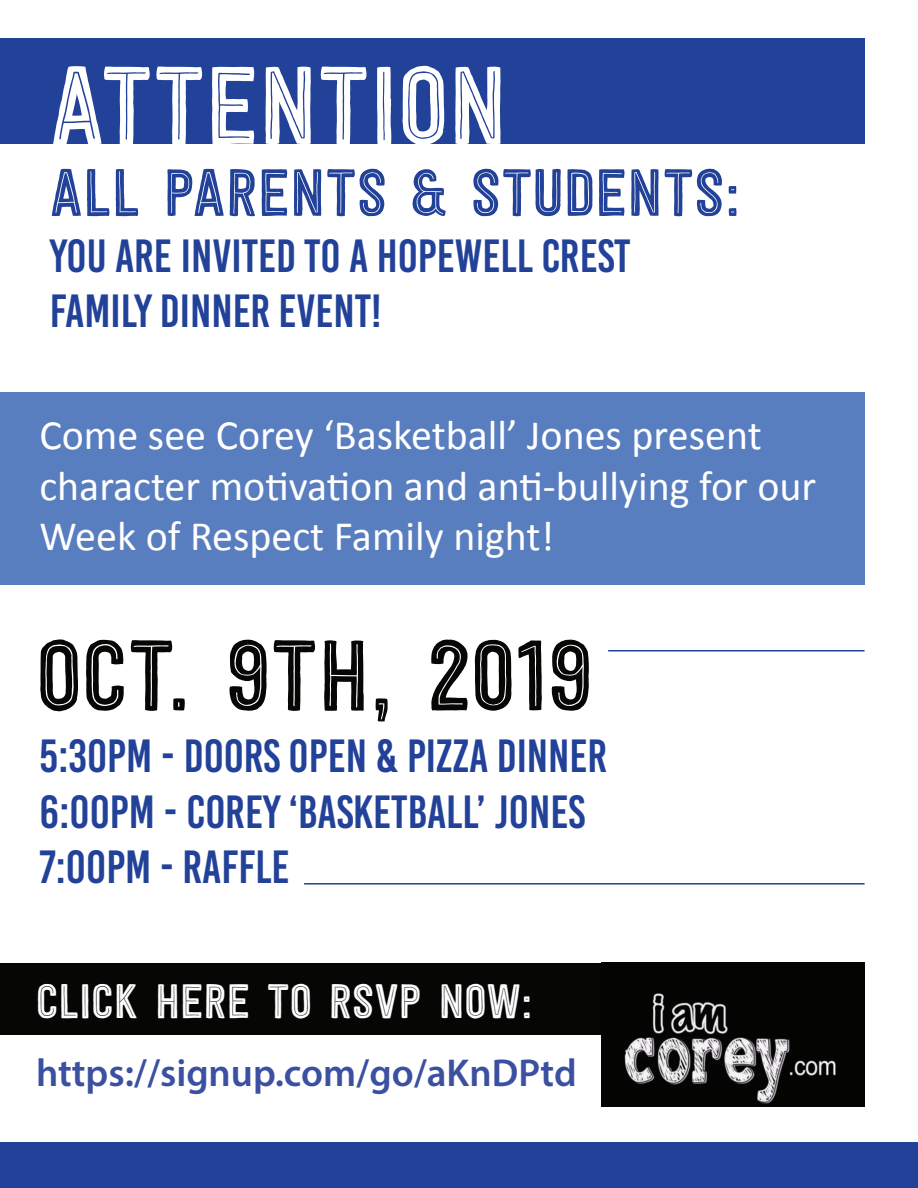
<style>
.page{position:relative;width:918px;height:1188px;background:#fff}
.page>*{position:absolute;margin:0;border:0;box-sizing:border-box;transform-origin:0 0}
.t1{font:109.5px "Festivo Letters No.2";color:#fff}
.t2{font:99px "Festivo Letters No.2";color:#060705}
.t3{font:66px "Festivo Letters No.2";color:#224198}
.t4{font:48px "Festivo Letters No.2";color:#fff}
.t5{font:46.5px/55.8px "Bebas Kai";color:#224198}
.t6{font:42px/50.4px "Calibri";color:#fff}
.t7{font:600 39px "Myriad Pro";color:#3c50a2}
</style>
<div class="page">
<div style="left:0;top:963px;width:651px;height:71px;background:#060705"></div>
<div style="left:0;top:39px;width:865px;height:105px;background:#224198"></div>
<div style="left:0;top:392px;width:865px;height:192px;background:#597ec0"></div>
<div style="left:0;top:1143px;width:918px;height:45px;background:#224198"></div>
<hr style="left:608px;top:650px;width:257px;height:2px;background:#214496">
<hr style="left:304px;top:883px;width:561px;height:2px;background:#214496">
<img style="left:601px;top:963px;width:264px;height:143px">
<h1 class="t1" style="left:50px;top:39px;width:459px">ATTENTION</h1>
<h3 class="t3" style="left:50px;top:153px;width:692px">ALL PARENTS &amp; STUDENTS:</h3>
<p class="t5" style="left:50px;top:228px;width:582px">YOU ARE INVITED TO A HOPEWELL CREST<br>FAMILY DINNER EVENT!</p>
<p class="t6" style="left:39px;top:410px;width:778px">Come see Corey ‘Basketball’ Jones present character motivation and anti-bullying for our<br>Week of Respect Family night!</p>
<h2 class="t2" style="left:36px;top:615px;width:558px">OCT. 9TH, 2019</h2>
<p class="t5" style="left:39px;top:728px;width:569px">5:30PM - DOORS OPEN &amp; PIZZA DINNER<br>6:00PM - COREY ‘BASKETBALL’ JONES<br>7:00PM - RAFFLE</p>
<p class="t4" style="left:36px;top:972px;width:498px">CLICK HERE TO RSVP NOW:</p>
<p class="t7" style="left:36px;top:1048px;width:542px">https://signup.com/go/aKnDPtd</p>
</div>
